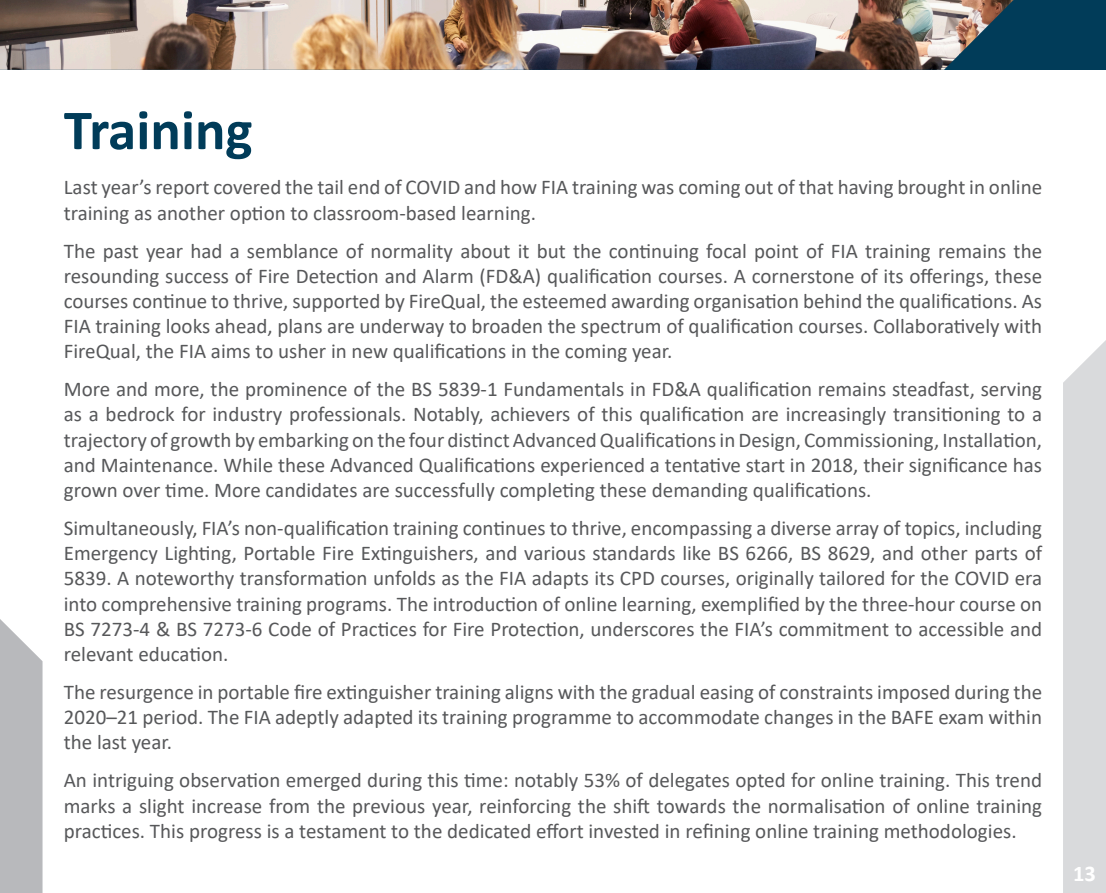
<style>
.page{position:relative;width:1106px;height:893px;background:#fff}
.page>*{position:absolute;margin:0;border:0;box-sizing:border-box;transform-origin:0 0}
.t1{font:700 57px "Calibri";color:#013c59}
.t2{font:700 22.5px "Calibri";color:#fff}
.t3{font:21px/25.2px "Calibri";color:#57585a;text-align:justify}
</style>
<div class="page">
<div style="left:319px;top:0;width:787px;height:70px;background:#013c59"></div>
<div style="left:1063px;top:340px;width:43px;height:553px;background:#d9dadc"></div>
<img style="left:0;top:0;width:1013px;height:70px">
<svg style="left:0;top:619px;width:43px;height:274px;background:#bebfc1"></svg>
<p class="t1" style="left:64px;top:90px;width:190px">Training</p>
<p class="t3" style="left:64px;top:174px;width:979px">Last year’s report covered the tail end of COVID and how FIA training was coming out of that having brought in online training as another option to classroom-based learning.</p>
<p class="t3" style="left:64px;top:237px;width:979px">The past year had a semblance of normality about it but the continuing focal point of FIA training remains the resounding success of Fire Detection and Alarm (FD&amp;A) qualification courses. A cornerstone of its offerings, these courses continue to thrive, supported by FireQual, the esteemed awarding organisation behind the qualifications. As FIA training looks ahead, plans are underway to broaden the spectrum of qualification courses. Collaboratively with FireQual, the FIA aims to usher in new qualifications in the coming year.</p>
<p class="t3" style="left:64px;top:376px;width:979px">More and more, the prominence of the BS 5839-1 Fundamentals in FD&amp;A qualification remains steadfast, serving as a bedrock for industry professionals. Notably, achievers of this qualification are increasingly transitioning to a trajectory of growth by embarking on the four distinct Advanced Qualifications in Design, Commissioning, Installation, and Maintenance. While these Advanced Qualifications experienced a tentative start in 2018, their significance has grown over time. More candidates are successfully completing these demanding qualifications.</p>
<p class="t3" style="left:64px;top:515px;width:979px">Simultaneously, FIA’s non-qualification training continues to thrive, encompassing a diverse array of topics, including Emergency Lighting, Portable Fire Extinguishers, and various standards like BS 6266, BS 8629, and other parts of 5839. A noteworthy transformation unfolds as the FIA adapts its CPD courses, originally tailored for the COVID era into comprehensive training programs. The introduction of online learning, exemplified by the three-hour course on BS 7273-4 &amp; BS 7273-6 Code of Practices for Fire Protection, underscores the FIA’s commitment to accessible and relevant education.</p>
<p class="t3" style="left:64px;top:679px;width:979px">The resurgence in portable fire extinguisher training aligns with the gradual easing of constraints imposed during the 2020–21 period. The FIA adeptly adapted its training programme to accommodate changes in the BAFE exam within the last year.</p>
<p class="t3" style="left:64px;top:767px;width:979px">An intriguing observation emerged during this time: notably 53% of delegates opted for online training. This trend marks a slight increase from the previous year, reinforcing the shift towards the normalisation of online training practices. This progress is a testament to the dedicated effort invested in refining online training methodologies.</p>
<p class="t2" style="left:1073px;top:858px;width:24px">13</p>
</div>
